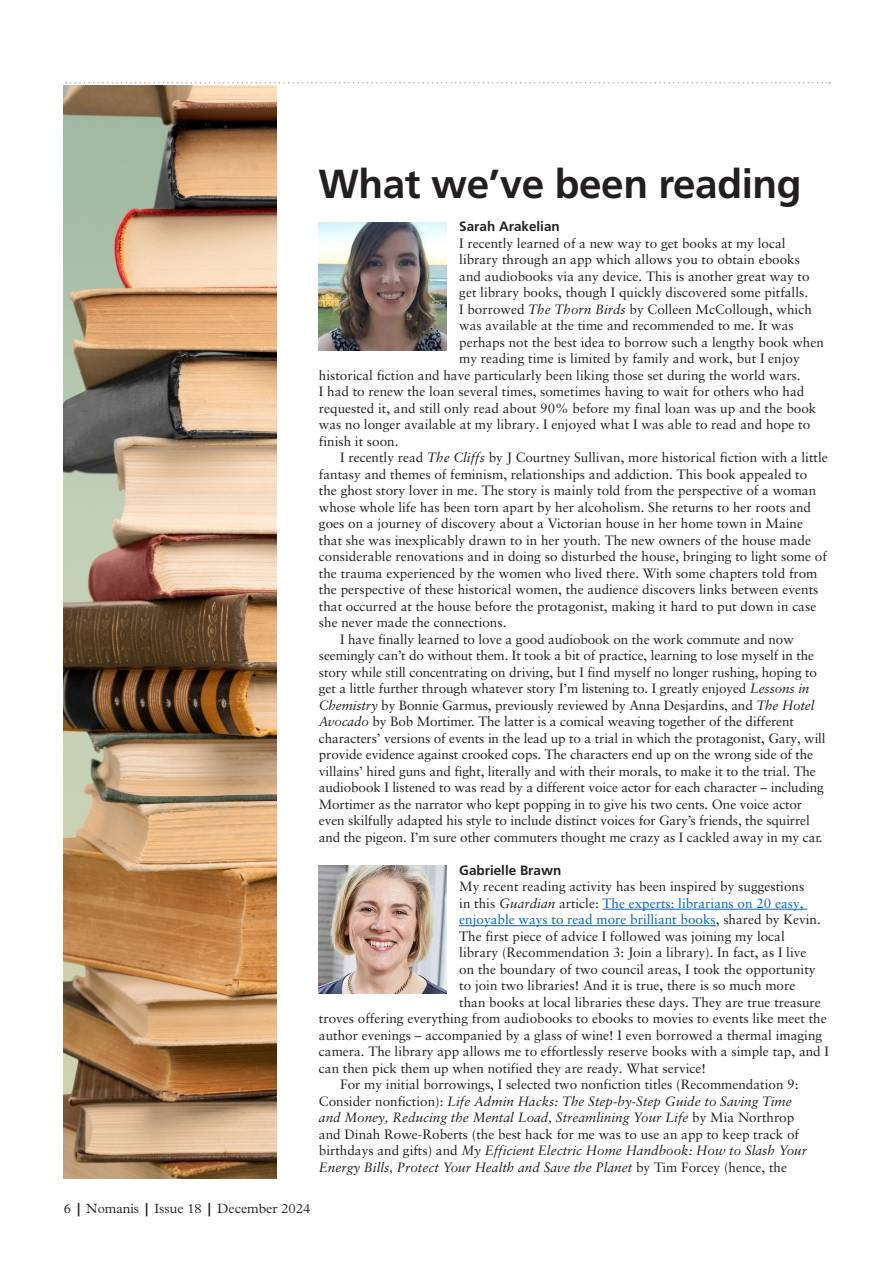
<style>
.page{position:relative;width:893px;height:1263px;background:#fff}
.page>*{position:absolute;margin:0;border:0;box-sizing:border-box;transform-origin:0 0}
.t1{font:700 40.5px "Frutiger LT Std";letter-spacing:-.01em;color:#231f20}
.BODY_INDENT{font:13.5px/16.5px "Sabon LT Pro";letter-spacing:-.01em;color:#231f20}
.BODY_1ST_PARA{font:13.5px "Sabon LT Pro";color:#231f20}
.BODY_1ST_PARA-2{font:13.5px "Sabon LT Pro";color:#0563c1}
.t2{font:300 13.5px "Plantin MT Pro";color:#231f20}
.BODY_1ST_PARA-3{font:700 13.5px "Frutiger LT Std";color:#231f20}
.s1{font-style:italic}
.s2{color:#231f20}
.s3{font-style:italic;color:#231f20}
.s4{font-weight:700}
</style>
<div class="page">
<svg style="left:66px;top:82px;width:764px;height:2px"></svg>
<img style="left:64px;top:85px;width:212px;height:1093px">
<hr style="left:603px;top:909px;width:204px;height:1px;background:#0563c1">
<hr style="left:459px;top:925px;width:257px;height:1px;background:#0563c1">
<img style="left:319px;top:223px;width:127px;height:127px">
<img style="left:319px;top:866px;width:127px;height:127px">
<p class="t1" style="left:318px;top:160px;width:485px">What we’ve been reading</p>
<p class="BODY_1ST_PARA-3" style="left:459px;top:219px;width:102px">Sarah Arakelian</p>
<p class="BODY_1ST_PARA" style="left:459px;top:235px;width:328px">I recently learned of a new way to get books at my local</p>
<p class="BODY_1ST_PARA" style="left:459px;top:251px;width:342px">library through an app which allows you to obtain ebooks</p>
<p class="BODY_1ST_PARA" style="left:459px;top:268px;width:352px">and audiobooks via any device. This is another great way to</p>
<p class="BODY_1ST_PARA" style="left:459px;top:284px;width:350px">get library books, though I quickly discovered some pitfalls.</p>
<p class="BODY_1ST_PARA" style="left:459px;top:301px;width:354px">I borrowed <span class="s1">The Thorn Birds</span> by Colleen McCollough, which</p>
<p class="BODY_1ST_PARA" style="left:459px;top:317px;width:336px">was available at the time and recommended to me. It was</p>
<p class="BODY_1ST_PARA" style="left:459px;top:334px;width:366px">perhaps not the best idea to borrow such a lengthy book when</p>
<p class="BODY_1ST_PARA" style="left:459px;top:350px;width:342px">my reading time is limited by family and work, but I enjoy</p>
<p class="BODY_1ST_PARA" style="left:319px;top:367px;width:483px">historical fiction and have particularly been liking those set during the world wars.</p>
<p class="BODY_1ST_PARA" style="left:319px;top:383px;width:487px">I had to renew the loan several times, sometimes having to wait for others who had</p>
<p class="BODY_1ST_PARA" style="left:319px;top:400px;width:499px">requested it, and still only read about 90% before my final loan was up and the book</p>
<p class="BODY_1ST_PARA" style="left:319px;top:416px;width:493px">was no longer available at my library. I enjoyed what I was able to read and hope to</p>
<p class="BODY_1ST_PARA" style="left:319px;top:433px;width:81px">finish it soon.</p>
<p class="BODY_INDENT" style="left:319px;top:449px;width:510px;text-indent:21px">I recently read <span class="s1">The Cliffs</span> by J Courtney Sullivan, more historical fiction with a little fantasy and themes of feminism, relationships and addiction. This book appealed to the ghost story lover in me. The story is mainly told from the perspective of a woman whose whole life has been torn apart by her alcoholism. She returns to her roots and goes on a journey of discovery about a Victorian house in her home town in Maine that she was inexplicably drawn to in her youth. The new owners of the house made considerable renovations and in doing so disturbed the house, bringing to light some of the trauma experienced by the women who lived there. With some chapters told from the perspective of these historical women, the audience discovers links between events that occurred at the house before the protagonist, making it hard to put down in case she never made the connections.</p>
<p class="BODY_INDENT" style="left:319px;top:630px;width:508px;text-indent:21px">I have finally learned to love a good audiobook on the work commute and now seemingly can’t do without them. It took a bit of practice, learning to lose myself in the story while still concentrating on driving, but I find myself no longer rushing, hoping to get a little further through whatever story I’m listening to. I greatly enjoyed <span class="s1">Lessons in Chemistry</span> by Bonnie Garmus, previously reviewed by Anna Desjardins, and <span class="s1">The Hotel Avocado</span> by Bob Mortimer. The latter is a comical weaving together of the different characters’ versions of events in the lead up to a trial in which the protagonist, Gary, will provide evidence against crooked cops. The characters end up on the wrong side of the villains’ hired guns and fight, literally and with their morals, to make it to the trial. The audiobook I listened to was read by a different voice actor for each character – including Mortimer as the narrator who kept popping in to give his two cents. One voice actor even skilfully adapted his style to include distinct voices for Gary’s friends, the squirrel and the pigeon. I’m sure other commuters thought me crazy as I cackled away in my car.</p>
<p class="BODY_1ST_PARA-3" style="left:459px;top:862px;width:104px">Gabrielle Brawn</p>
<p class="BODY_1ST_PARA" style="left:459px;top:878px;width:347px">My recent reading activity has been inspired by suggestions</p>
<p class="BODY_1ST_PARA-2" style="left:459px;top:895px;width:346px"><span class="s2">in this</span> <span class="s3">Guardian</span> <span class="s2">article:</span> The experts: librarians on 20 easy,</p>
<p class="BODY_1ST_PARA-2" style="left:459px;top:911px;width:363px">enjoyable ways to read more brilliant books<span class="s2">, shared by Kevin.</span></p>
<p class="BODY_1ST_PARA" style="left:459px;top:928px;width:327px">The first piece of advice I followed was joining my local</p>
<p class="BODY_1ST_PARA" style="left:459px;top:944px;width:349px">library (Recommendation 3: Join a library). In fact, as I live</p>
<p class="BODY_1ST_PARA" style="left:459px;top:961px;width:358px">on the boundary of two council areas, I took the opportunity</p>
<p class="BODY_1ST_PARA" style="left:459px;top:977px;width:338px">to join two libraries! And it is true, there is so much more</p>
<p class="BODY_1ST_PARA" style="left:459px;top:994px;width:363px">than books at local libraries these days. They are true treasure</p>
<p class="BODY_1ST_PARA" style="left:319px;top:1010px;width:509px">troves offering everything from audiobooks to ebooks to movies to events like meet the</p>
<p class="BODY_1ST_PARA" style="left:319px;top:1027px;width:505px">author evenings – accompanied by a glass of wine! I even borrowed a thermal imaging</p>
<p class="BODY_1ST_PARA" style="left:319px;top:1043px;width:512px">camera. The library app allows me to effortlessly reserve books with a simple tap, and I</p>
<p class="BODY_1ST_PARA" style="left:319px;top:1060px;width:389px">can then pick them up when notified they are ready. What service!</p>
<p class="BODY_INDENT" style="left:319px;top:1076px;width:490px;text-indent:21px">For my initial borrowings, I selected two nonfiction titles (Recommendation 9:<br>Consider nonfiction): <span class="s1">Life Admin Hacks: The Step-by-Step Guide to Saving Time and Money, Reducing the Mental Load, Streamlining Your Life</span> by Mia Northrop and Dinah Rowe-Roberts (the best hack for me was to use an app to keep track of birthdays and gifts) and <span class="s1">My Efficient Electric Home Handbook: How to Slash Your Energy Bills, Protect Your Health and Save the Planet</span> by Tim Forcey (hence, the</p>
<p class="t2" style="left:64px;top:1200px;width:248px">6 <span class="s4">|</span> Nomanis <span class="s4">|</span> Issue 18 <span class="s4">|</span> December 2024</p>
</div>
